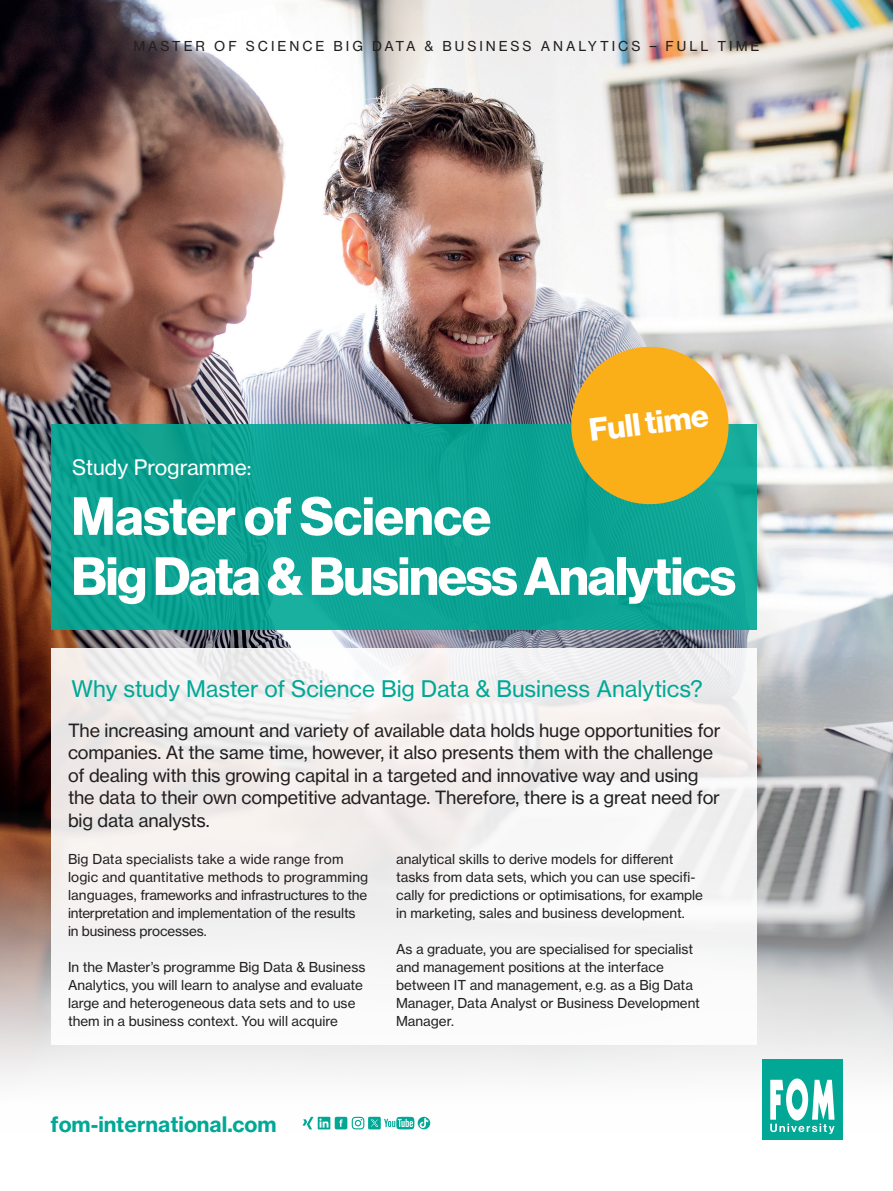
<style>
.page{position:relative;width:893px;height:1191px;background:#fff}
.page>*{position:absolute;margin:0;border:0;box-sizing:border-box;transform-origin:0 0}
.t1{font:52.5px/60px "N Haas Grotesk DS Pro 75 Bd";letter-spacing:-.02em;color:#fff}
.t2{font:31.5px "N Haas Grotesk DS Pro 75 Bd";color:#fff}
.t3{font:22.5px "N Haas Grotesk TX Pro 55 Rg";letter-spacing:-.005em;color:#00a895}
.t4{font:21px "N Haas Grotesk TX Pro 75 Bd";color:#00a895}
.t5{font:21px "N Haas Grotesk TX Pro 55 Rg";letter-spacing:-.005em;color:#fff}
.t6{font:18px/22.5px "N Haas Grotesk TX Pro 55 Rg";letter-spacing:-.01em;color:#231f20}
.t7{font:13.5px/18px "N Haas Grotesk TX Pro 55 Rg";color:#231f20}
.t8{font:13.5px "N Haas Grotesk TX Pro 55 Rg";letter-spacing:.215em;color:#231f20}
</style>
<div class="page">
<img style="left:0;top:0;width:893px;height:714px">
<div style="left:51px;top:648px;width:706px;height:396px;background:linear-gradient(to right,#f2efef,#f2f1f2)"></div>
<div style="left:51px;top:424px;width:706px;height:206px;background:#0da495"></div>
<svg style="left:0;top:714px;width:893px;height:416px;fill:#f4f2f1"></svg>
<svg style="left:566px;top:342px;width:167px;height:167px"></svg>
<svg style="left:303px;top:1116px;width:127px;height:13px"></svg>
<div style="left:762px;top:1059px;width:81px;height:81px;background:#00a895"></div>
<svg style="left:770px;top:1078px;width:65px;height:55px"></svg>
<p class="t8" style="left:133px;top:38px;width:628px">MASTER OF SCIENCE BIG DATA &amp; BUSINESS ANALYTICS – FULL TIME</p>
<h2 class="t2" style="left:587px;top:411px;width:121px;rotate:-7deg">Full time</h2>
<h3 class="t5" style="left:72px;top:454px;width:181px">Study Programme:</h3>
<h1 class="t1" style="left:71px;top:487px;width:666px">Master of Science<br>Big Data &amp; Business Analytics</h1>
<h3 class="t3" style="left:72px;top:675px;width:633px">Why study Master of Science Big Data &amp; Business Analytics?</h3>
<p class="t6" style="left:68px;top:719px;width:654px">The increasing amount and variety of available data holds huge opportunities for companies. At the same time, however, it also presents them with the challenge of dealing with this growing capital in a targeted and innovative way and using the data to their own competitive advantage. Therefore, there is a great need for big data analysts.</p>
<p class="t7" style="left:68px;top:850px;width:302px">Big Data specialists take a wide range from logic and quantitative methods to programming languages, frameworks and infrastructures to the interpretation and implementation of the results in business processes.</p>
<p class="t7" style="left:68px;top:958px;width:299px">In the Master’s programme Big Data &amp; Business Analytics, you will learn to analyse and evaluate large and heterogeneous data sets and to use them in a business context. You will acquire</p>
<p class="t7" style="left:396px;top:850px;width:308px">analytical skills to derive models for different tasks from data sets, which you can use specifi&shy;cally for predictions or optimisations, for example in marketing, sales and business development.</p>
<p class="t7" style="left:396px;top:940px;width:305px">As a graduate, you are specialised for specialist and management positions at the interface between IT and management, e.g. as a Big Data Manager, Data Analyst or Business Development Manager.</p>
<h3 class="t4" style="left:51px;top:1111px;width:227px">fom-international.com</h3>
</div>
